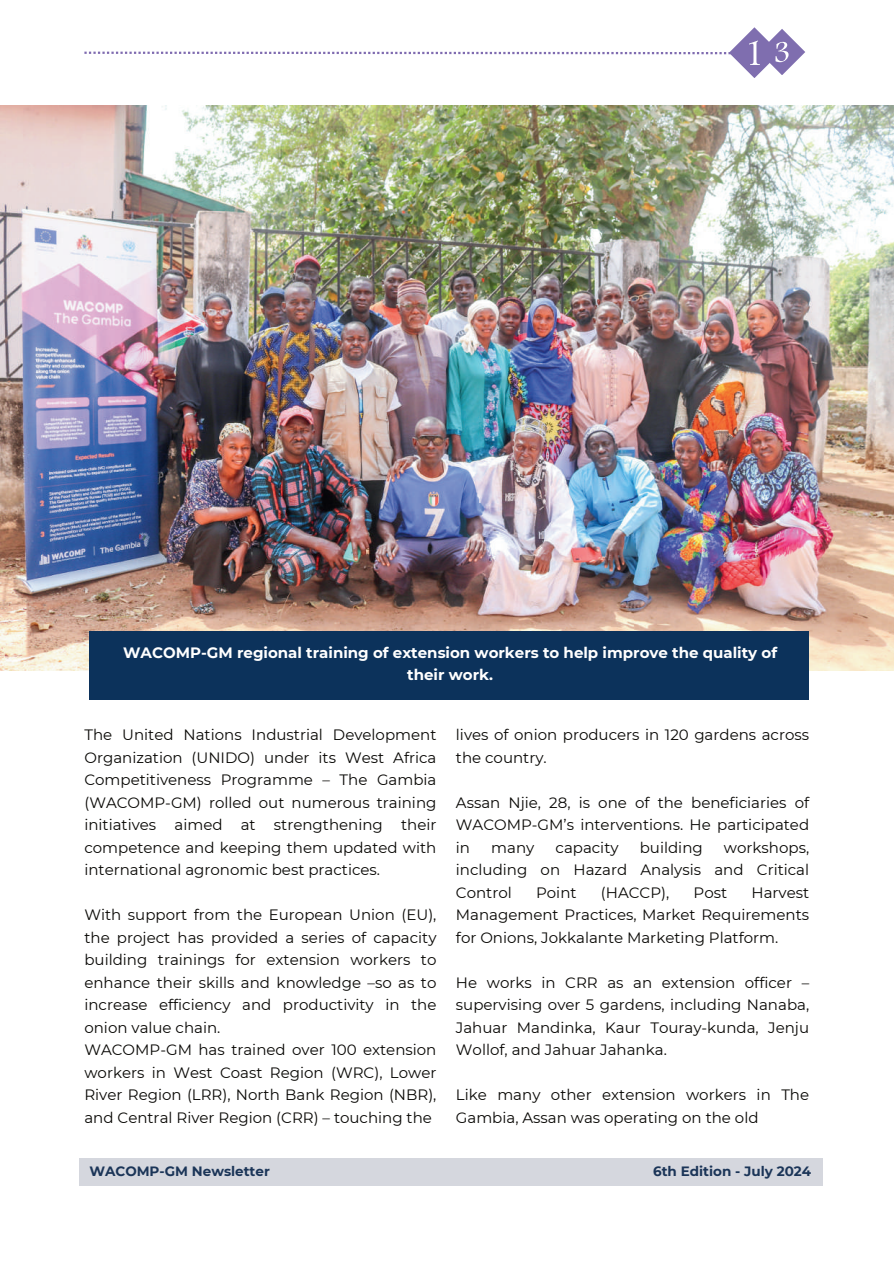
<style>
.page{position:relative;width:894px;height:1264px;background:#fff}
.page>*{position:absolute;margin:0;border:0;box-sizing:border-box;transform-origin:0 0}
.t1{font:15px/22.5px "Montserrat";color:#080704;text-align:justify}
.t2{font:700 15px/22.5px "Montserrat";color:#fff;text-align:center}
.t3{font:700 13.5px "Montserrat";color:#1b3558}
</style>
<div class="page">
<div style="left:79px;top:1158px;width:743px;height:27px;background:#d5d7de"></div>
<img style="left:0;top:106px;width:893px;height:564px">
<div style="left:89px;top:631px;width:719px;height:69px;background:#0c325b"></div>
<svg style="left:84px;top:27px;width:721px;height:51px"></svg>
<p class="t2" style="left:123px;top:640px;width:655px">WACOMP-GM regional training of extension workers to help improve the quality of their work.</p>
<p class="t1" style="left:84px;top:723px;width:353px">The United Nations Industrial Development Organization (UNIDO) under its West Africa Competitiveness Programme – The Gambia (WACOMP-GM) rolled out numerous training initiatives aimed at strengthening their competence and keeping them updated with international agronomic best practices.</p>
<p class="t1" style="left:84px;top:903px;width:353px;text-align:left">With support from the European Union (EU), the project has provided a series of capacity building trainings for extension workers to enhance their skills and knowledge –so as to increase efficiency and productivity in the onion value chain.<br>WACOMP-GM has trained over 100 extension workers in West Coast Region (WRC), Lower River Region (LRR), North Bank Region (NBR), and Central River Region (CRR) – touching the</p>
<p class="t1" style="left:456px;top:723px;width:354px">lives of onion producers in 120 gardens across the country.</p>
<p class="t1" style="left:456px;top:790px;width:354px">Assan Njie, 28, is one of the beneficiaries of WACOMP-GM’s interventions. He participated in</p>
<p class="t1" style="left:456px;top:835px;width:354px;text-indent:268px">workshops, including on Hazard Analysis and Critical Control</p>
<p class="t1" style="left:491px;top:835px;width:45px">many</p>
<p class="t1" style="left:555px;top:835px;width:64px">capacity</p>
<p class="t1" style="left:639px;top:835px;width:64px">building</p>
<p class="t1" style="left:536px;top:880px;width:42px">Point</p>
<p class="t1" style="left:600px;top:880px;width:70px">(HACCP),</p>
<p class="t1" style="left:693px;top:880px;width:35px">Post</p>
<p class="t1" style="left:456px;top:880px;width:354px;text-indent:295px">Harvest Management Practices, Market Requirements for Onions, Jokkalante Marketing Platform.</p>
<p class="t1" style="left:456px;top:970px;width:354px">He works in CRR as an extension officer – supervising over 5 gardens, including Nanaba, Jahuar Mandinka, Kaur Touray-kunda, Jenju Wollof, and Jahuar Jahanka.</p>
<p class="t1" style="left:456px;top:1083px;width:354px">Like many other extension workers in The<br>Gambia, Assan was operating on the old</p>
<p class="t3" style="left:89px;top:1161px;width:182px">WACOMP-GM Newsletter</p>
<p class="t3" style="left:653px;top:1161px;width:159px">6th Edition - July 2024</p>
</div>
